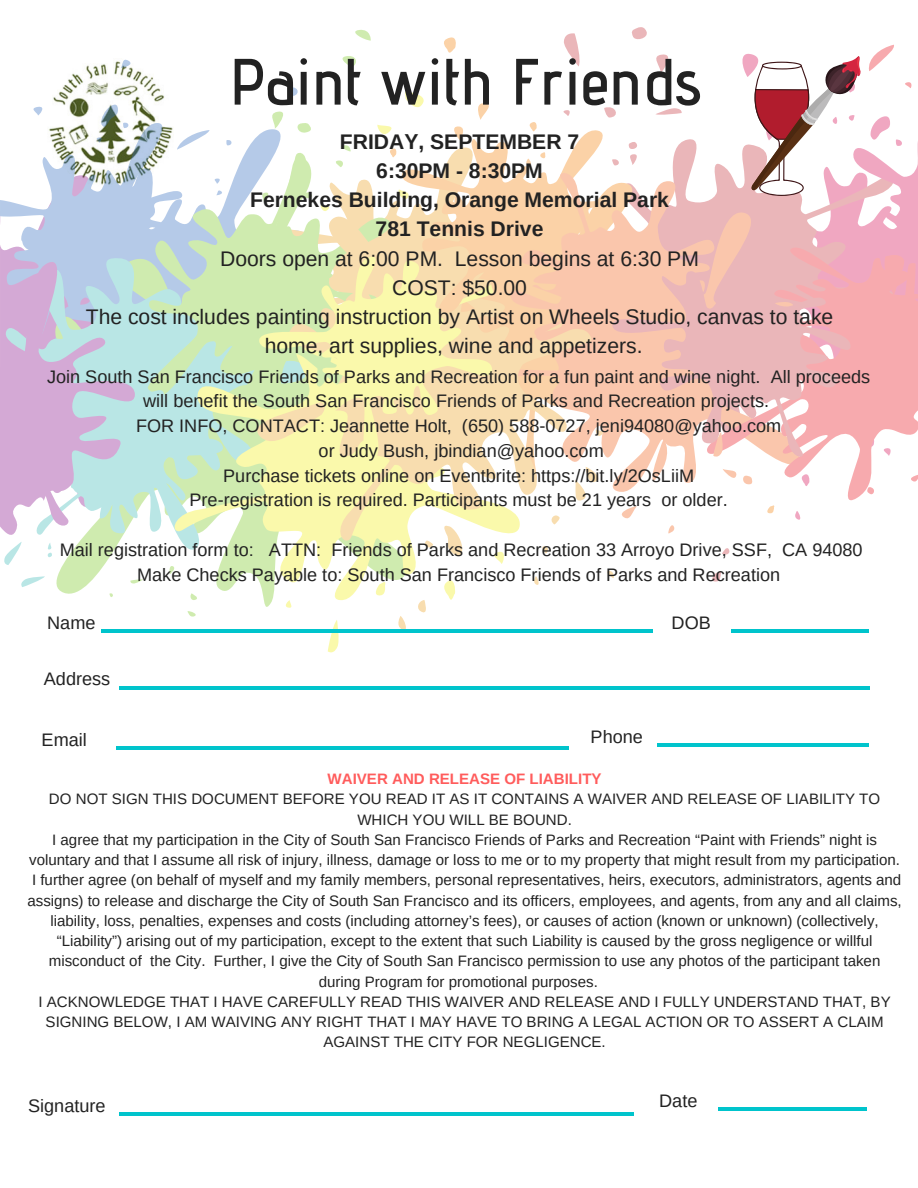
<style>
.page{position:relative;width:918px;height:1188px;background:#fff}
.page>*{position:absolute;margin:0;border:0;box-sizing:border-box;transform-origin:0 0}
.t1{font:600 65.4px "Advent Pro";color:#222}
.t2{font:21.15px/29.2px "Arimo";color:#222;text-align:center}
.t3{font:700 21.15px/29.2px "Arimo";color:#222;text-align:center}
.t4{font:18.15px/24.8px "Arimo";color:#222;text-align:center}
.t5{font:15.15px "Arimo";color:#222}
.t6{font:700 15.15px "Arimo";color:#ff5c5c}
</style>
<div class="page">
<img style="left:64px;top:61px;width:95px;height:25px">
<svg style="left:672px;top:139px;width:62px;height:42px"></svg>
<svg style="left:640px;top:444px;width:56px;height:39px"></svg>
<svg style="left:640px;top:181px;width:97px;height:51px;fill:#eab6b9"></svg>
<svg style="left:699px;top:225px;width:173px;height:276px"></svg>
<svg style="left:640px;top:232px;width:97px;height:212px;background:#f2bfb3"></svg>
<svg style="left:722px;top:548px;width:8px;height:7px"></svg>
<svg style="left:668px;top:525px;width:7px;height:8px"></svg>
<svg style="left:712px;top:571px;width:10px;height:11px"></svg>
<svg style="left:723px;top:469px;width:31px;height:16px"></svg>
<svg style="left:713px;top:432px;width:11px;height:26px"></svg>
<svg style="left:650px;top:439px;width:22px;height:42px"></svg>
<svg style="left:656px;top:108px;width:26px;height:7px"></svg>
<svg style="left:632px;top:27px;width:15px;height:13px"></svg>
<svg style="left:656px;top:54px;width:13px;height:19px"></svg>
<svg style="left:564px;top:33px;width:16px;height:34px"></svg>
<svg style="left:121px;top:59px;width:15px;height:9px"></svg>
<svg style="left:342px;top:56px;width:14px;height:12px"></svg>
<svg style="left:355px;top:29px;width:16px;height:12px"></svg>
<svg style="left:444px;top:37px;width:12px;height:16px"></svg>
<svg style="left:795px;top:511px;width:6px;height:9px"></svg>
<svg style="left:798px;top:473px;width:12px;height:17px"></svg>
<svg style="left:767px;top:505px;width:8px;height:9px"></svg>
<svg style="left:867px;top:486px;width:7px;height:10px"></svg>
<svg style="left:911px;top:475px;width:7px;height:7px"></svg>
<hr style="left:634px;top:630px;width:19px;height:3px;background:#00c4cc">
<svg style="left:0;top:86px;width:640px;height:567px"></svg>
<hr style="left:731px;top:630px;width:18px;height:3px;background:#00c4cc">
<hr style="left:850px;top:630px;width:19px;height:3px;background:#00c4cc">
<hr style="left:749px;top:630px;width:102px;height:3px;background:#00c4cc">
<hr style="left:119px;top:686px;width:18px;height:3px;background:#00c4cc">
<hr style="left:851px;top:686px;width:19px;height:3px;background:#00c4cc">
<hr style="left:137px;top:686px;width:127px;height:3px;background:#00c4cc">
<hr style="left:264px;top:686px;width:128px;height:3px;background:#00c4cc">
<hr style="left:391px;top:686px;width:128px;height:3px;background:#00c4cc">
<hr style="left:519px;top:686px;width:127px;height:3px;background:#00c4cc">
<hr style="left:646px;top:686px;width:127px;height:3px;background:#00c4cc">
<hr style="left:773px;top:686px;width:79px;height:3px;background:#00c4cc">
<hr style="left:117px;top:747px;width:18px;height:3px;background:#00c4cc">
<hr style="left:550px;top:747px;width:19px;height:3px;background:#00c4cc">
<hr style="left:134px;top:747px;width:128px;height:3px;background:#00c4cc">
<hr style="left:262px;top:747px;width:127px;height:3px;background:#00c4cc">
<hr style="left:389px;top:747px;width:127px;height:3px;background:#00c4cc">
<hr style="left:516px;top:747px;width:35px;height:3px;background:#00c4cc">
<hr style="left:658px;top:743px;width:18px;height:4px;background:#00c4cc">
<hr style="left:851px;top:743px;width:18px;height:4px;background:#00c4cc">
<hr style="left:675px;top:743px;width:128px;height:4px;background:#00c4cc">
<hr style="left:803px;top:743px;width:48px;height:4px;background:#00c4cc">
<hr style="left:119px;top:1112px;width:18px;height:4px;background:#00c4cc">
<hr style="left:615px;top:1112px;width:19px;height:4px;background:#00c4cc">
<hr style="left:137px;top:1112px;width:127px;height:4px;background:#00c4cc">
<hr style="left:264px;top:1112px;width:128px;height:4px;background:#00c4cc">
<hr style="left:391px;top:1112px;width:128px;height:4px;background:#00c4cc">
<hr style="left:518px;top:1112px;width:98px;height:4px;background:#00c4cc">
<hr style="left:718px;top:1108px;width:19px;height:3px;background:#00c4cc">
<hr style="left:848px;top:1108px;width:19px;height:3px;background:#00c4cc">
<hr style="left:736px;top:1108px;width:113px;height:3px;background:#00c4cc">
<svg style="left:737px;top:45px;width:181px;height:414px"></svg>
<h1 class="t1" style="left:230px;top:42px;width:474px">Paint with Friends</h1>
<h2 class="t3" style="left:250px;top:127px;width:420px">FRIDAY, SEPTEMBER 7<br>6:30PM - 8:30PM<br>Fernekes Building, Orange Memorial Park<br>781 Tennis Drive</h2>
<h2 class="t2" style="left:86px;top:244px;width:749px">Doors open at 6:00 PM. Lesson begins at 6:30 PM<br>COST: $50.00<br>The cost includes painting instruction by Artist on Wheels Studio, canvas to take home, art supplies, wine and appetizers.</h2>
<p class="t4" style="left:47px;top:364px;width:825px">Join South San Francisco Friends of Parks and Recreation for a fun paint and wine night. All proceeds will benefit the South San Francisco Friends of Parks and Recreation projects.<br>FOR INFO, CONTACT: Jeannette Holt, (650) 588-0727, jeni94080@yahoo.com<br>or Judy Bush, jbindian@yahoo.com<br>Purchase tickets online on Eventbrite: https://bit.ly/2OsLiiM<br>Pre-registration is required. Participants must be 21 years or older.</p>
<p class="t4" style="left:60px;top:537px;width:804px">Mail registration form to: ATTN: Friends of Parks and Recreation 33 Arroyo Drive, SSF, CA 94080<br>Make Checks Payable to: South San Francisco Friends of Parks and Recreation</p>
<p class="t4" style="left:47px;top:610px;width:50px">Name</p>
<p class="t4" style="left:672px;top:610px;width:41px">DOB</p>
<p class="t4" style="left:44px;top:666px;width:68px">Address</p>
<p class="t4" style="left:42px;top:727px;width:47px">Email</p>
<p class="t4" style="left:591px;top:724px;width:54px">Phone</p>
<p class="t6" style="left:328px;top:770px;width:275px">WAIVER AND RELEASE OF LIABILITY</p>
<p class="t5" style="left:49px;top:791px;width:833px">DO NOT SIGN THIS DOCUMENT BEFORE YOU READ IT AS IT CONTAINS A WAIVER AND RELEASE OF LIABILITY TO</p>
<p class="t5" style="left:357px;top:811px;width:216px">WHICH YOU WILL BE BOUND.</p>
<p class="t5" style="left:52px;top:831px;width:826px">I agree that my participation in the City of South San Francisco Friends of Parks and Recreation “Paint with Friends” night is</p>
<p class="t5" style="left:29px;top:851px;width:872px">voluntary and that I assume all risk of injury, illness, damage or loss to me or to my property that might result from my participation.</p>
<p class="t5" style="left:32px;top:872px;width:871px">I further agree (on behalf of myself and my family members, personal representatives, heirs, executors, administrators, agents and</p>
<p class="t5" style="left:27px;top:892px;width:876px">assigns) to release and discharge the City of South San Francisco and its officers, employees, and agents, from any and all claims,</p>
<p class="t5" style="left:51px;top:912px;width:830px">liability, loss, penalties, expenses and costs (including attorney’s fees), or causes of action (known or unknown) (collectively,</p>
<p class="t5" style="left:57px;top:932px;width:817px">“Liability”) arising out of my participation, except to the extent that such Liability is caused by the gross negligence or willful</p>
<p class="t5" style="left:49px;top:953px;width:833px">misconduct of the City. Further, I give the City of South San Francisco permission to use any photos of the participant taken</p>
<p class="t5" style="left:319px;top:973px;width:281px">during Program for promotional purposes.</p>
<p class="t5" style="left:38px;top:993px;width:854px">I ACKNOWLEDGE THAT I HAVE CAREFULLY READ THIS WAIVER AND RELEASE AND I FULLY UNDERSTAND THAT, BY</p>
<p class="t5" style="left:46px;top:1013px;width:840px">SIGNING BELOW, I AM WAIVING ANY RIGHT THAT I MAY HAVE TO BRING A LEGAL ACTION OR TO ASSERT A CLAIM</p>
<p class="t5" style="left:323px;top:1034px;width:284px">AGAINST THE CITY FOR NEGLIGENCE.</p>
<p class="t4" style="left:28px;top:1093px;width:79px">Signature</p>
<p class="t4" style="left:659px;top:1088px;width:40px">Date</p>
</div>
